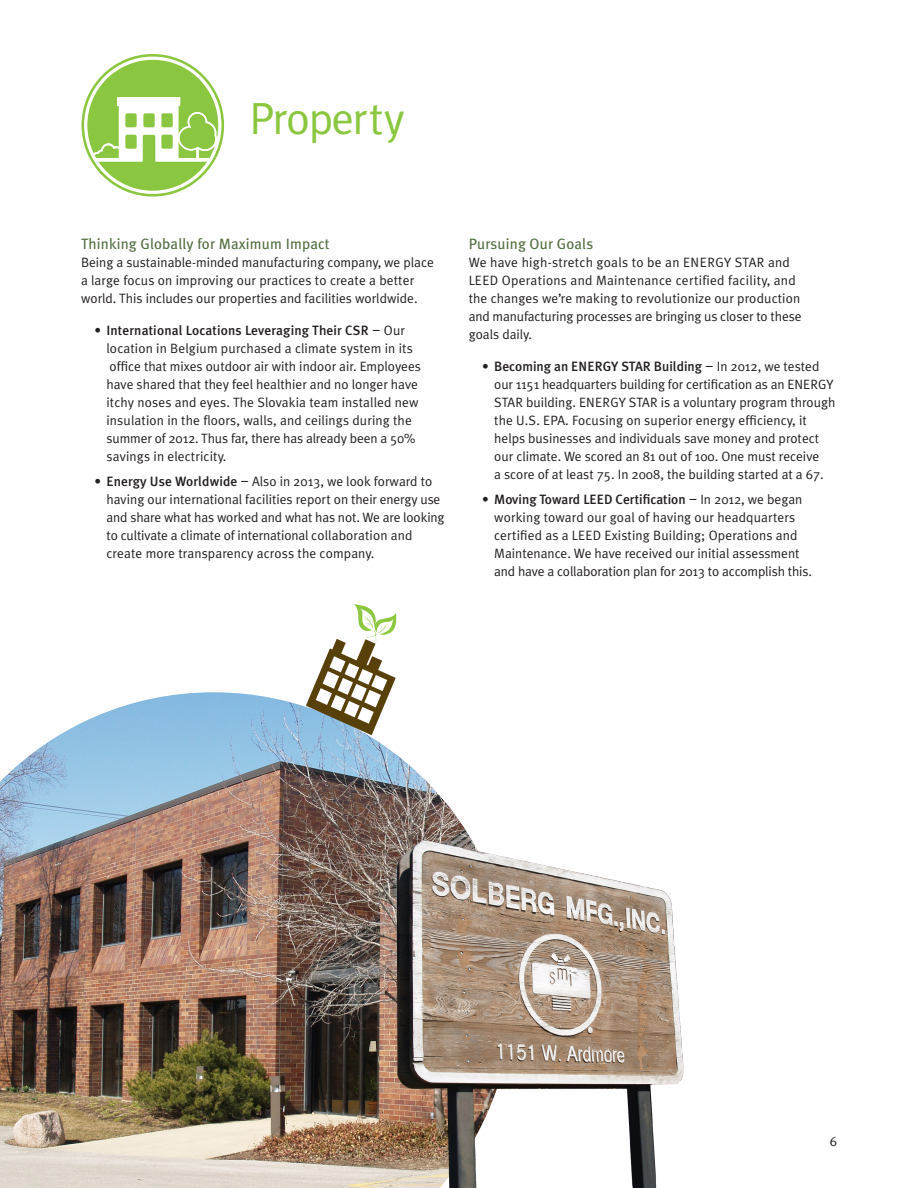
<style>
.page{position:relative;width:918px;height:1188px;background:#fff}
.page>*{position:absolute;margin:0;border:0;box-sizing:border-box;transform-origin:0 0}
.t1{font:45px "Meta Plus Normal";letter-spacing:-.03em;color:#8bc640}
.Paragraph_Headings{font:15px "Meta Plus";letter-spacing:.01em;color:#546f44}
.body_copy{font:13.5px/18px "Meta Plus Normal";color:#231f20}
.s1{font-family:"Meta Plus";font-weight:500}
.s2{font-family:"Dow Corporate"}
</style>
<div class="page">
<svg style="left:82px;top:54px;width:142px;height:143px"></svg>
<img style="left:0;top:692px;width:470px;height:496px">
<svg style="left:306px;top:604px;width:92px;height:131px"></svg>
<img style="left:362px;top:836px;width:322px;height:352px">
<p class="t1" style="left:249px;top:92px;width:157px">Property</p>
<p class="Paragraph_Headings" style="left:81px;top:236px;width:250px">Thinking Globally for Maximum Impact</p>
<p class="body_copy" style="left:81px;top:254px;width:354px">Being a sustainable-minded manufacturing company, we place a large focus on improving our practices to create a better world. This includes our properties and facilities worldwide.</p>
<p class="body_copy" style="left:106px;top:321px;width:316px;text-indent:-12px"><span class="s1">• International Locations Leveraging Their CSR</span> <span class="s2">–</span> Our location in Belgium purchased a climate system in its office that mixes outdoor air with indoor air. Employees have shared that they feel healthier and no longer have itchy noses and eyes. The Slovakia team installed new insulation in the floors, walls, and ceilings during the summer of 2012. Thus far, there has already been a 50% savings in electricity.</p>
<p class="body_copy" style="left:106px;top:472px;width:340px;text-indent:-12px"><span class="s1">• Energy Use Worldwide</span> <span class="s2">–</span> Also in 2013, we look forward to having our international facilities report on their energy use and share what has worked and what has not. We are looking to cultivate a climate of international collaboration and create more transparency across the company.</p>
<p class="Paragraph_Headings" style="left:469px;top:236px;width:126px">Pursuing Our Goals</p>
<p class="body_copy" style="left:469px;top:254px;width:334px">We have high-stretch goals to be an ENERGY STAR and LEED Operations and Maintenance certified facility, and the changes we’re making to revolutionize our production and manufacturing processes are bringing us closer to these goals daily.</p>
<p class="body_copy" style="left:494px;top:357px;width:343px;text-indent:-12px"><span class="s1">• Becoming an ENERGY STAR Building</span> <span class="s2">–</span> In 2012, we tested our 1151 headquarters building for certification as an ENERGY STAR building. ENERGY STAR is a voluntary program through the U.S. EPA. Focusing on superior energy efficiency, it helps businesses and individuals save money and protect our climate. We scored an 81 out of 100. One must receive<br>a score of at least 75. In 2008, the building started at a 67.</p>
<p class="body_copy" style="left:494px;top:490px;width:319px;text-indent:-12px"><span class="s1">• Moving Toward LEED Certification</span> <span class="s2">–</span> In 2012, we began working toward our goal of having our headquarters certified as a LEED Existing Building; Operations and Maintenance. We have received our initial assessment and have a collaboration plan for 2013 to accomplish this.</p>
<p class="body_copy" style="left:830px;top:1132px;width:9px">6</p>
</div>
